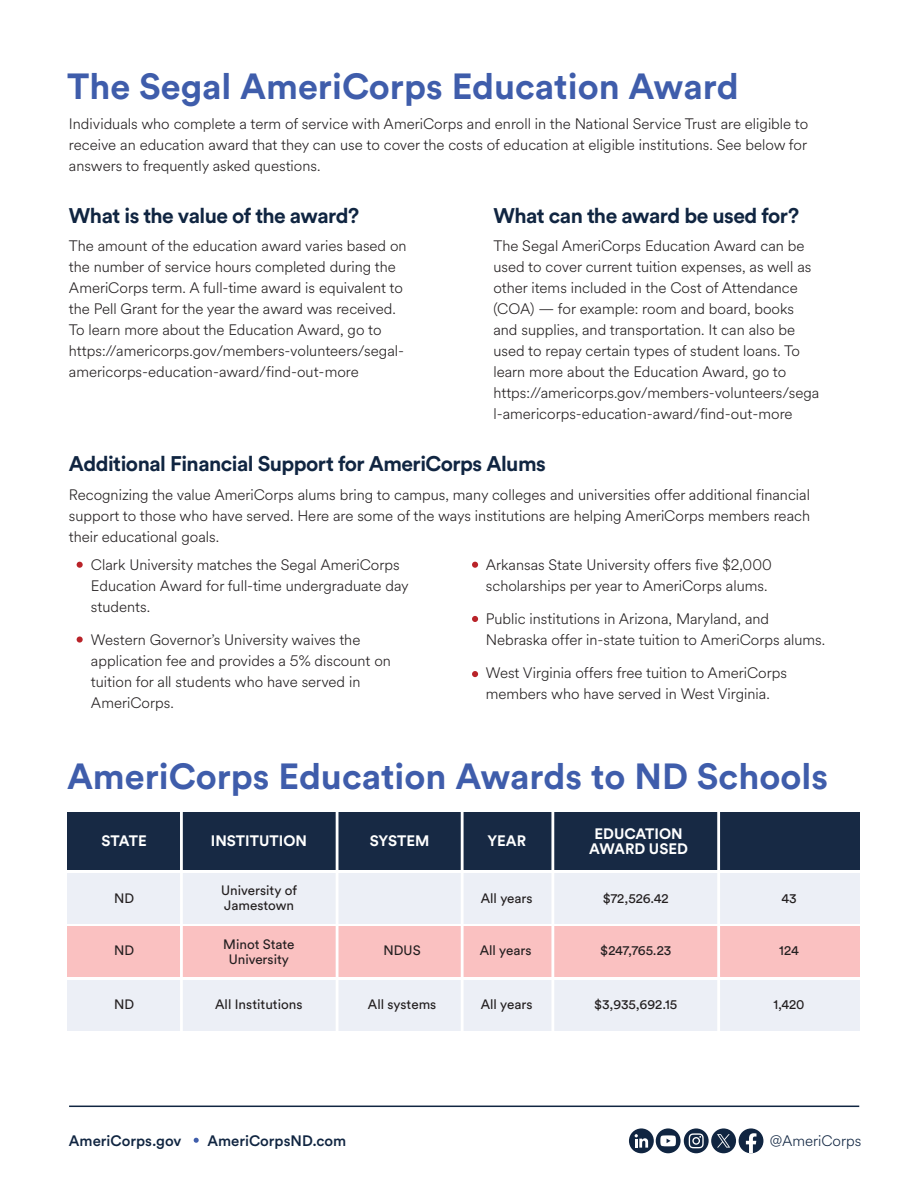
<style>
.page{position:relative;width:918px;height:1188px;background:#fff}
.page>*{position:absolute;margin:0;border:0;box-sizing:border-box;transform-origin:0 0}
.t1{font:700 36px "Circular Std";color:#3f5dab}
.t2{font:700 21px "Circular Std";letter-spacing:-.025em;color:#102541}
.t3{font:300 15px/21px "Circular Spotify Text";color:#231f20}
.t4{font:700 15px/15px "Circular Std";color:#fff;text-align:center}
.t5{font:500 15px "Circular Std";color:#102541}
.t6{font:300 15px "Circular Spotify Text";color:#102541}
.t7{font:13.5px/15px "Circular Std";color:#231f20}
</style>
<div class="page">
<div style="left:67px;top:873px;width:792px;height:51px;background:#eceff6"></div>
<div style="left:67px;top:980px;width:792px;height:51px;background:#eceff6"></div>
<div style="left:67px;top:926px;width:792px;height:51px;background:#fac1c1"></div>
<div style="left:67px;top:812px;width:792px;height:58px;background:#172944"></div>
<div style="left:629px;top:1128px;width:25px;height:25px;background:#102541;border-radius:50%"></div>
<svg style="left:635px;top:1134px;width:13px;height:14px"></svg>
<div style="left:739px;top:1128px;width:24px;height:25px;background:#102541;border-radius:50%"></div>
<svg style="left:746px;top:1133px;width:10px;height:20px"></svg>
<div style="left:656px;top:1128px;width:25px;height:25px;background:#102541;border-radius:50%"></div>
<svg style="left:660px;top:1135px;width:16px;height:11px"></svg>
<svg style="left:684px;top:1128px;width:25px;height:25px"></svg>
<svg style="left:689px;top:1133px;width:15px;height:15px"></svg>
<div style="left:711px;top:1128px;width:25px;height:25px;background:#102541;border-radius:50%"></div>
<svg style="left:717px;top:1134px;width:13px;height:14px"></svg>
<hr style="left:69px;top:1106px;width:790px;height:1px;background:#102541">
<svg style="left:194px;top:1138px;width:5px;height:5px"></svg>
<svg style="left:77px;top:562px;width:6px;height:6px"></svg>
<svg style="left:472px;top:562px;width:6px;height:6px"></svg>
<svg style="left:472px;top:616px;width:6px;height:6px"></svg>
<svg style="left:472px;top:671px;width:6px;height:6px"></svg>
<div style="left:77px;top:636px;width:6px;height:7px;background:#b92329;border-radius:50%"></div>
<hr style="left:336px;top:804px;width:2px;height:248px;background:#fff">
<hr style="left:461px;top:804px;width:3px;height:239px;background:#fff">
<hr style="left:551px;top:804px;width:3px;height:236px;background:#fff">
<hr style="left:717px;top:804px;width:3px;height:239px;background:#fff">
<hr style="left:180px;top:804px;width:3px;height:258px;background:#fff">
<h1 class="t1" style="left:67px;top:64px;width:673px">The Segal AmeriCorps Education Award</h1>
<p class="t3" style="left:69px;top:114px;width:741px;text-align:justify">Individuals who complete a term of service with AmeriCorps and enroll in the National Service Trust are eligible to receive an education award that they can use to cover the costs of education at eligible institutions. See below for answers to frequently asked questions.</p>
<h2 class="t2" style="left:493px;top:202px;width:307px">What can the award be used for?</h2>
<p class="t3" style="left:493px;top:236px;width:327px">The Segal AmeriCorps Education Award can be used to cover current tuition expenses, as well as other items included in the Cost of Attendance (COA) — for example: room and board, books and supplies, and transportation. It can also be used to repay certain types of student loans. To learn more about the Education Award, go to https://americorps.gov/members-volunteers/sega l-americorps-education-award/find-out-more</p>
<h2 class="t2" style="left:69px;top:202px;width:292px">What is the value of the award?</h2>
<p class="t3" style="left:69px;top:236px;width:339px">The amount of the education award varies based on the number of service hours completed during the AmeriCorps term. A full-time award is equivalent to the Pell Grant for the year the award was received.<br>To learn more about the Education Award, go to https://americorps.gov/members-volunteers/segal&shy;americorps-education-award/find-out-more</p>
<h2 class="t2" style="left:69px;top:450px;width:478px">Additional Financial Support for AmeriCorps Alums</h2>
<p class="t3" style="left:69px;top:484px;width:743px;text-align:justify">Recognizing the value AmeriCorps alums bring to campus, many colleges and universities offer additional financial support to those who have served. Here are some of the ways institutions are helping AmeriCorps members reach their educational goals.</p>
<p class="t3" style="left:91px;top:555px;width:319px">Clark University matches the Segal AmeriCorps<br>Education Award for full-time undergraduate day students.</p>
<p class="t3" style="left:91px;top:630px;width:301px">Western Governor’s University waives the application fee and provides a 5% discount on tuition for all students who have served in AmeriCorps.</p>
<p class="t3" style="left:486px;top:555px;width:288px">Arkansas State University offers five $2,000 scholarships per year to AmeriCorps alums.</p>
<p class="t3" style="left:486px;top:609px;width:341px">Public institutions in Arizona, Maryland, and<br>Nebraska offer in-state tuition to AmeriCorps alums.</p>
<p class="t3" style="left:486px;top:663px;width:303px">West Virginia offers free tuition to AmeriCorps members who have served in West Virginia.</p>
<h1 class="t1" style="left:67px;top:753px;width:762px">AmeriCorps Education Awards to ND Schools</h1>
<p class="t4" style="left:102px;top:833px;width:47px">STATE</p>
<p class="t4" style="left:211px;top:833px;width:98px">INSTITUTION</p>
<p class="t4" style="left:370px;top:833px;width:61px">SYSTEM</p>
<p class="t4" style="left:487px;top:833px;width:40px">YEAR</p>
<p class="t4" style="left:589px;top:826px;width:100px">EDUCATION<br>AWARD USED</p>
<p class="t7" style="left:221px;top:883px;width:77px">University of<br>Jamestown</p>
<p class="t7" style="left:223px;top:936px;width:73px;text-align:center">Minot State<br>University</p>
<p class="t7" style="left:215px;top:997px;width:89px">All Institutions</p>
<p class="t7" style="left:603px;top:890px;width:67px">$72,526.42</p>
<p class="t7" style="left:481px;top:890px;width:53px">All years</p>
<p class="t7" style="left:114px;top:890px;width:22px">ND</p>
<p class="t7" style="left:600px;top:943px;width:73px">$247,765.23</p>
<p class="t7" style="left:384px;top:943px;width:39px">NDUS</p>
<p class="t7" style="left:480px;top:943px;width:53px">All years</p>
<p class="t7" style="left:114px;top:943px;width:22px">ND</p>
<p class="t7" style="left:594px;top:997px;width:85px">$3,935,692.15</p>
<p class="t7" style="left:368px;top:997px;width:70px">All systems</p>
<p class="t7" style="left:481px;top:997px;width:53px">All years</p>
<p class="t7" style="left:114px;top:997px;width:22px">ND</p>
<p class="t7" style="left:781px;top:890px;width:17px">43</p>
<p class="t7" style="left:779px;top:943px;width:21px">124</p>
<p class="t7" style="left:773px;top:997px;width:33px">1,420</p>
<p class="t5" style="left:69px;top:1131px;width:114px">AmeriCorps.gov</p>
<p class="t5" style="left:207px;top:1131px;width:140px">AmeriCorpsND.com</p>
<p class="t6" style="left:770px;top:1131px;width:93px">@AmeriCorps</p>
</div>
